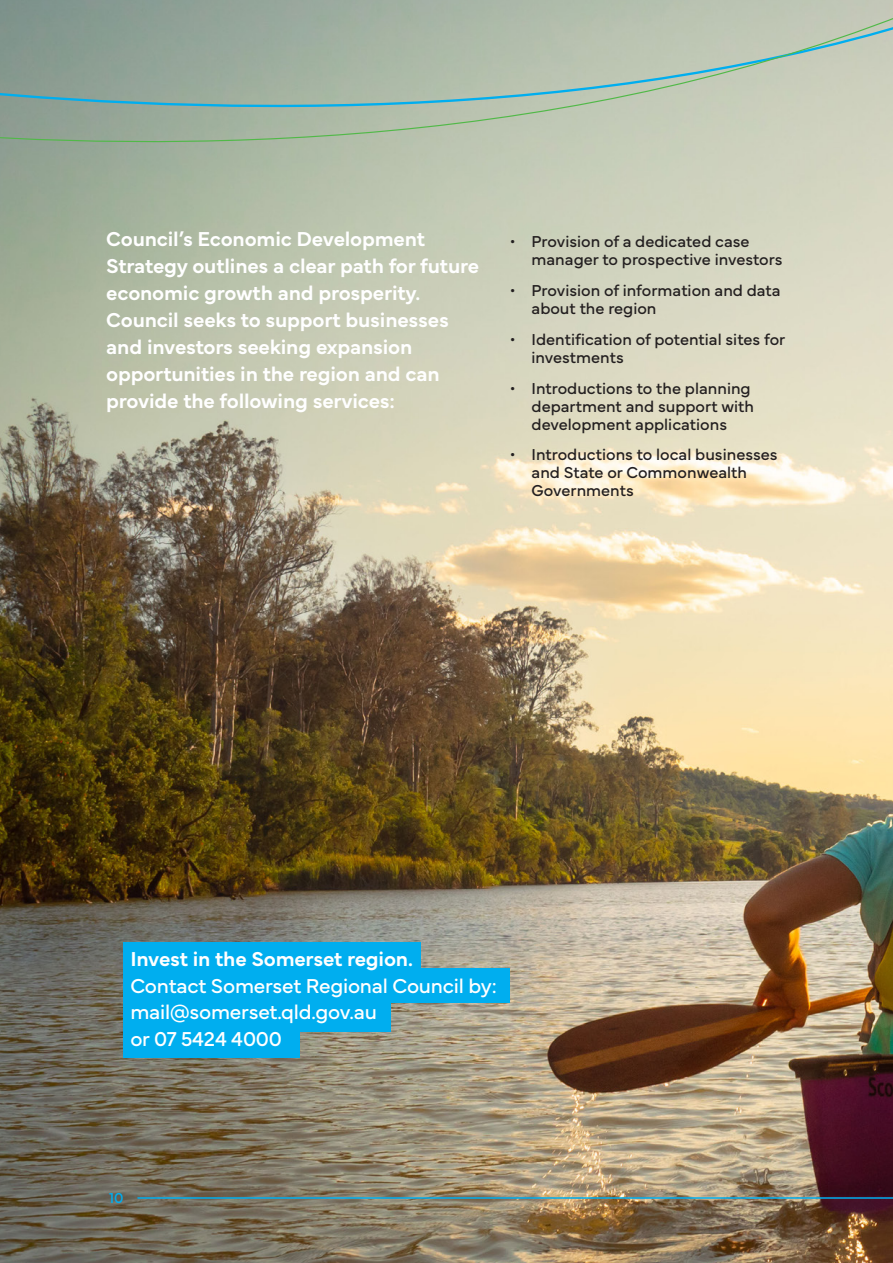
<style>
.page{position:relative;width:893px;height:1263px;background:#fff}
.page>*{position:absolute;margin:0;border:0;box-sizing:border-box;transform-origin:0 0}
.t1{font:600 21px/27px "Mundial";letter-spacing:-.01em;color:#fff}
.t2{font:21px "Mundial";letter-spacing:-.01em;color:#fff}
.t3{font:16.5px/18px "Mundial";color:#231f20}
.t4{font:15px "Mundial";color:#00aeef}
</style>
<div class="page">
<img style="left:0;top:319px;width:893px;height:944px">
<svg style="left:0;top:0;width:893px;height:319px;background:#b5c0ad"></svg>
<div style="left:124px;top:942px;width:297px;height:34px;background:#00aeef"></div>
<div style="left:124px;top:998px;width:267px;height:34px;background:#00aeef"></div>
<div style="left:124px;top:1023px;width:176px;height:34px;background:#00aeef"></div>
<div style="left:124px;top:968px;width:386px;height:34px;background:#00aeef"></div>
<hr style="left:137px;top:1197px;width:756px;height:2px;background:#00aeef">
<p class="t1" style="left:106px;top:224px;width:374px">Council’s Economic Development Strategy outlines a clear path for future economic growth and prosperity.<br>Council seeks to support businesses and investors seeking expansion opportunities in the region and can provide the following services:</p>
<p class="t3" style="left:531px;top:231px;width:253px;text-indent:-21px">• Provision of a dedicated case manager to prospective investors</p>
<p class="t3" style="left:531px;top:280px;width:251px;text-indent:-21px">• Provision of information and data about the region</p>
<p class="t3" style="left:531px;top:329px;width:255px;text-indent:-21px">• Identification of potential sites for investments</p>
<p class="t3" style="left:531px;top:377px;width:224px;text-indent:-21px">• Introductions to the planning department and support with development applications</p>
<p class="t3" style="left:531px;top:444px;width:248px;text-indent:-21px">• Introductions to local businesses and State or Commonwealth<br>Governments</p>
<p class="t1" style="left:130px;top:943px;width:284px">Invest in the Somerset region.</p>
<p class="t2" style="left:130px;top:969px;width:368px">Contact Somerset Regional Council by:</p>
<p class="t2" style="left:130px;top:995px;width:248px">mail@somerset.qld.gov.au</p>
<p class="t2" style="left:130px;top:1022px;width:153px">or 07 5424 4000</p>
<p class="t4" style="left:109px;top:1186px;width:16px">10</p>
</div>
